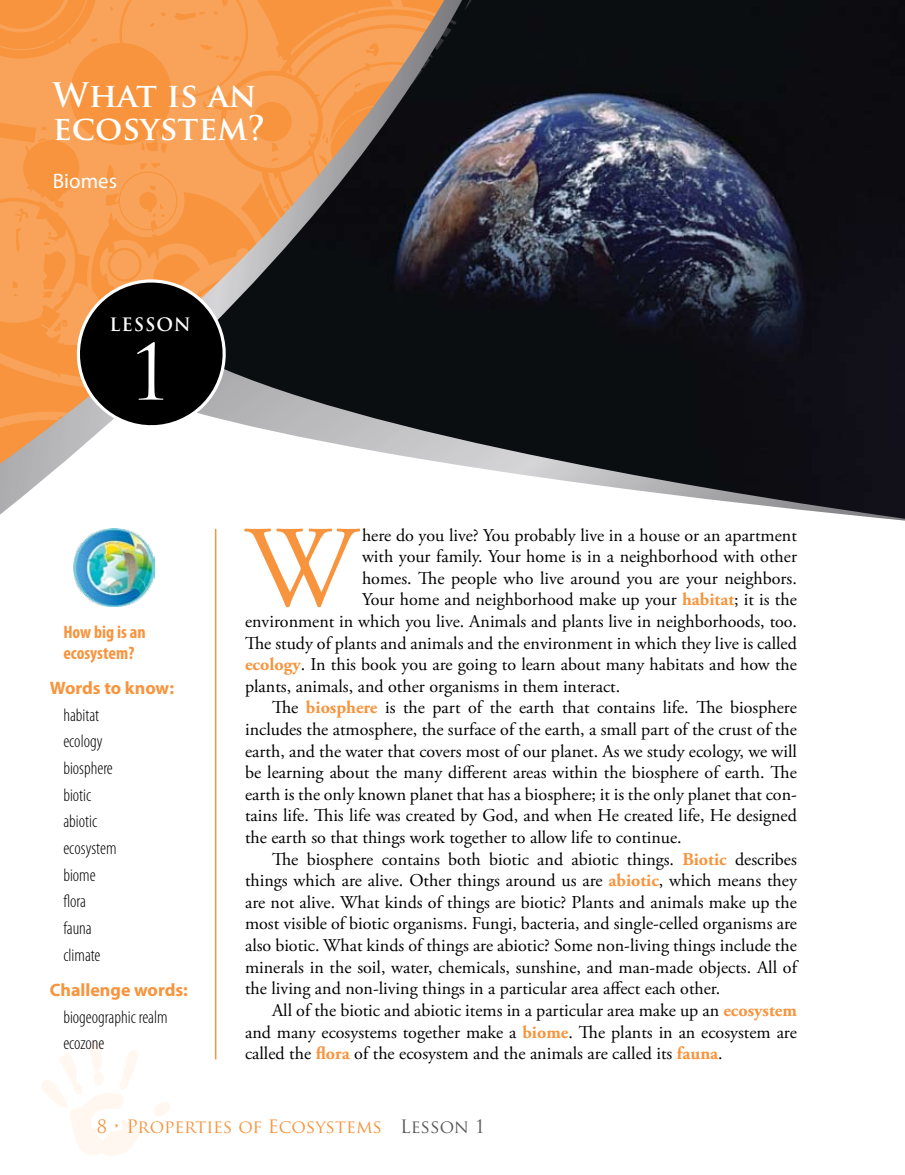
<style>
.page{position:relative;width:905px;height:1175px;background:#fff}
.page>*{position:absolute;margin:0;border:0;box-sizing:border-box;transform-origin:0 0}
.t1{font:115.8px "Adobe Garamond Pro";color:#f7943d}
.t2{font:75px "Trajan Pro";color:#fff}
.t3{font:700 33px/33px "Trajan Pro";color:#fff}
.t4{font:21px "Myriad Pro";color:#fff}
.t5{font:18px "Adobe Garamond Pro";color:#000}
.t6{font:300 condensed 18px/26.7px "Myriad Pro";color:#000}
.t7{font:18px "Trajan Pro";color:#f7943d}
.t8{font:700 18px "Myriad Pro";color:#f7943d}
.t9{font:700 condensed 18px/21px "Myriad Pro";color:#f7943d}
.t10{font:700 18px "Trajan Pro";letter-spacing:.05em;color:#fff}
.s1{font-weight:700;color:#f7943d}
.s2{color:#58595b}
</style>
<div class="page">
<svg style="left:154px;top:1102px;width:16px;height:14px"></svg>
<svg style="left:42px;top:1041px;width:100px;height:115px"></svg>
<img style="left:477px;top:0;width:427px;height:354px">
<svg style="left:0;top:0;width:462px;height:514px;background:#b87f4e"></svg>
<svg style="left:143px;top:354px;width:761px;height:166px"></svg>
<svg style="left:68px;top:271px;width:166px;height:166px;background:#5d4e41"></svg>
<hr style="left:215px;top:529px;width:1px;height:530px;background:#f7943d">
<img style="left:74px;top:528px;width:80px;height:78px">
<h3 class="t3" style="left:53px;top:79px;width:214px">What is an ecosystem?</h3>
<p class="t4" style="left:53px;top:168px;width:66px">Biomes</p>
<p class="t10" style="left:110px;top:313px;width:83px">Lesson</p>
<h2 class="t2" style="left:129px;top:325px;width:44px">1</h2>
<p class="t9" style="left:63px;top:621px;width:84px">How big is an ecosystem?</p>
<p class="t8" style="left:50px;top:676px;width:126px">Words to know:</p>
<p class="t6" style="left:63px;top:701px;width:55px">habitat ecology biosphere biotic abiotic ecosystem biome flora fauna climate</p>
<p class="t8" style="left:50px;top:978px;width:140px">Challenge words:</p>
<p class="t6" style="left:63px;top:1003px;width:106px">biogeographic realm ecozone</p>
<h1 class="t1" style="left:245px;top:499px;width:113px">W</h1>
<p class="t5" style="left:362px;top:524px;width:436px">here do you live? You probably live in a house or an apartment</p>
<p class="t5" style="left:362px;top:545px;width:436px">with your family. Your home is in a neighborhood with other</p>
<p class="t5" style="left:362px;top:567px;width:436px">homes. The people who live around you are your neighbors.</p>
<p class="t5" style="left:362px;top:589px;width:436px">Your home and neighborhood make up your <span class="s1">habitat</span>; it is the</p>
<p class="t5" style="left:245px;top:610px;width:553px">environment in which you live. Animals and plants live in neighborhoods, too.</p>
<p class="t5" style="left:245px;top:632px;width:553px">The study of plants and animals and the environment in which they live is called</p>
<p class="t5" style="left:245px;top:653px;width:553px"><span class="s1">ecology</span>. In this book you are going to learn about many habitats and how the</p>
<p class="t5" style="left:245px;top:675px;width:376px">plants, animals, and other organisms in them interact.</p>
<p class="t5" style="left:272px;top:697px;width:526px">The <span class="s1">biosphere</span> is the part of the earth that contains life. The biosphere</p>
<p class="t5" style="left:245px;top:718px;width:553px">includes the atmosphere, the surface of the earth, a small part of the crust of the</p>
<p class="t5" style="left:245px;top:740px;width:553px">earth, and the water that covers most of our planet. As we study ecology, we will</p>
<p class="t5" style="left:245px;top:761px;width:553px">be learning about the many different areas within the biosphere of earth. The</p>
<p class="t5" style="left:245px;top:783px;width:553px">earth is the only known planet that has a biosphere; it is the only planet that con-</p>
<p class="t5" style="left:245px;top:805px;width:553px">tains life. This life was created by God, and when He created life, He designed</p>
<p class="t5" style="left:245px;top:826px;width:438px">the earth so that things work together to allow life to continue.</p>
<p class="t5" style="left:272px;top:848px;width:526px">The biosphere contains both biotic and abiotic things. <span class="s1">Biotic</span> describes</p>
<p class="t5" style="left:245px;top:869px;width:553px">things which are alive. Other things around us are <span class="s1">abiotic</span>, which means they</p>
<p class="t5" style="left:245px;top:891px;width:553px">are not alive. What kinds of things are biotic? Plants and animals make up the</p>
<p class="t5" style="left:245px;top:913px;width:553px">most visible of biotic organisms. Fungi, bacteria, and single-celled organisms are</p>
<p class="t5" style="left:245px;top:934px;width:553px">also biotic. What kinds of things are abiotic? Some non-living things include the</p>
<p class="t5" style="left:245px;top:956px;width:553px">minerals in the soil, water, chemicals, sunshine, and man-made objects. All of</p>
<p class="t5" style="left:245px;top:977px;width:477px">the living and non-living things in a particular area affect each other.</p>
<p class="t5" style="left:272px;top:999px;width:526px">All of the biotic and abiotic items in a particular area make up an <span class="s1">ecosystem</span></p>
<p class="t5" style="left:245px;top:1021px;width:553px">and many ecosystems together make a <span class="s1">biome</span>. The plants in an ecosystem are</p>
<p class="t5" style="left:245px;top:1042px;width:479px">called the <span class="s1">flora</span> of the ecosystem and the animals are called its <span class="s1">fauna</span>.</p>
<p class="t7" style="left:97px;top:1114px;width:389px">8 • Properties of Ecosystems <span class="s2">Lesson 1</span></p>
</div>
